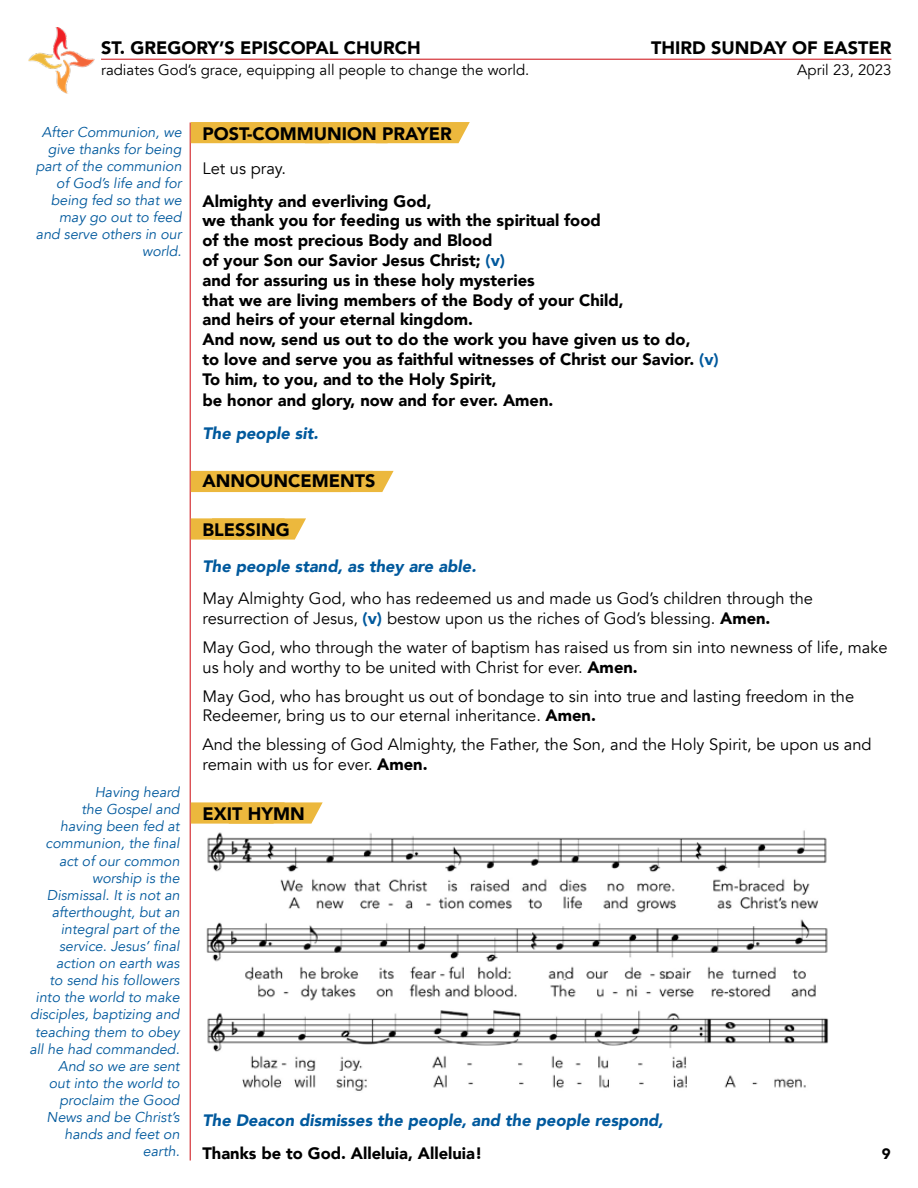
<style>
.page{position:relative;width:918px;height:1188px;background:#fff}
.page>*{position:absolute;margin:0;border:0;box-sizing:border-box;transform-origin:0 0}
.t1{font:900 18px "Avenir";color:#000}
.t2{font:16.5px/19.8px "Avenir";color:#000}
.t3{font:900 16.5px/19.8px "Avenir";color:#000}
.t4{font:italic 900 16.5px "Avenir";color:#00599d}
.t5{font:15px "Avenir";color:#000}
.t6{font:900 15px "Avenir";color:#000}
.t7{font:italic 14.25px/17.1px "Avenir";color:#00599d;text-align:right}
.s1{color:#00599d}
.s2{font-weight:900;color:#00599d}
.s3{font-weight:900}
</style>
<div class="page">
<hr style="left:101px;top:59px;width:790px;height:1px;background:#d2232a">
<img style="left:28px;top:27px;width:96px;height:67px">
<hr style="left:190px;top:123px;width:1px;height:1038px;background:#d2232a">
<img style="left:206px;top:830px;width:622px;height:150px">
<img style="left:207px;top:980px;width:621px;height:91px">
<img style="left:242px;top:1074px;width:564px;height:17px">
<div style="left:191px;top:471px;width:203px;height:21px;background:#ecb83d"></div>
<div style="left:191px;top:122px;width:279px;height:21px;background:#ecb83d"></div>
<svg style="left:191px;top:802px;width:132px;height:22px;background:#edbd4a"></svg>
<svg style="left:191px;top:518px;width:115px;height:22px;background:#edbd4a"></svg>
<p class="t1" style="left:101px;top:33px;width:321px">ST. GREGORY’S EPISCOPAL CHURCH</p>
<p class="t5" style="left:101px;top:61px;width:430px">radiates God’s grace, equipping all people to change the world.</p>
<p class="t1" style="left:651px;top:33px;width:242px">THIRD SUNDAY OF EASTER</p>
<p class="t5" style="left:797px;top:61px;width:96px">April 23, 2023</p>
<p class="t7" style="left:36px;top:124px;width:147px">After Communion, we give thanks for being part of the communion of God’s life and for being fed so that we may go out to feed and serve others in our world.</p>
<p class="t7" style="left:29px;top:784px;width:152px">Having heard<br>the Gospel and<br>having been fed at communion, the final act of our common worship is the<br>Dismissal. It is not an afterthought, but an integral part of the service. Jesus’ final action on earth was<br>to send his followers into the world to make disciples, baptizing and teaching them to obey all he had commanded.<br>And so we are sent<br>out into the world to proclaim the Good<br>News and be Christ’s hands and feet on earth.</p>
<p class="t1" style="left:202px;top:118px;width:251px">POST-COMMUNION PRAYER</p>
<p class="t2" style="left:202px;top:159px;width:85px">Let us pray.</p>
<p class="t3" style="left:202px;top:191px;width:518px">Almighty and everliving God,<br>we thank you for feeding us with the spiritual food<br>of the most precious Body and Blood<br>of your Son our Savior Jesus Christ; <span class="s1">(v)<br></span>and for assuring us in these holy mysteries<br>that we are living members of the Body of your Child,<br>and heirs of your eternal kingdom.<br>And now, send us out to do the work you have given us to do,<br>to love and serve you as faithful witnesses of Christ our Savior. <span class="s1">(v)<br></span>To him, to you, and to the Holy Spirit,</p>
<p class="t3" style="left:202px;top:390px;width:352px">be honor and glory, now and for ever. Amen.</p>
<p class="t4" style="left:202px;top:419px;width:117px">The people sit.</p>
<p class="t1" style="left:202px;top:466px;width:174px">ANNOUNCEMENTS</p>
<p class="t1" style="left:202px;top:514px;width:89px">BLESSING</p>
<p class="t4" style="left:202px;top:553px;width:275px">The people stand, as they are able.</p>
<p class="t2" style="left:202px;top:589px;width:612px">May Almighty God, who has redeemed us and made us God’s children through the resurrection of Jesus, <span class="s2">(v)</span> bestow upon us the riches of God’s blessing. <span class="s3">Amen.</span></p>
<p class="t2" style="left:202px;top:638px;width:687px">May God, who through the water of baptism has raised us from sin into newness of life, make us holy and worthy to be united with Christ for ever. <span class="s3">Amen.</span></p>
<p class="t2" style="left:202px;top:686px;width:653px">May God, who has brought us out of bondage to sin into true and lasting freedom in the<br>Redeemer, bring us to our eternal inheritance. <span class="s3">Amen.</span></p>
<p class="t2" style="left:202px;top:735px;width:671px">And the blessing of God Almighty, the Father, the Son, and the Holy Spirit, be upon us and remain with us for ever. <span class="s3">Amen.</span></p>
<p class="t1" style="left:202px;top:799px;width:104px">EXIT HYMN</p>
<p class="t4" style="left:202px;top:1107px;width:463px">The Deacon dismisses the people, and the people respond,</p>
<p class="t3" style="left:202px;top:1143px;width:281px">Thanks be to God. Alleluia, Alleluia!</p>
<p class="t6" style="left:882px;top:1141px;width:10px">9</p>
</div>
